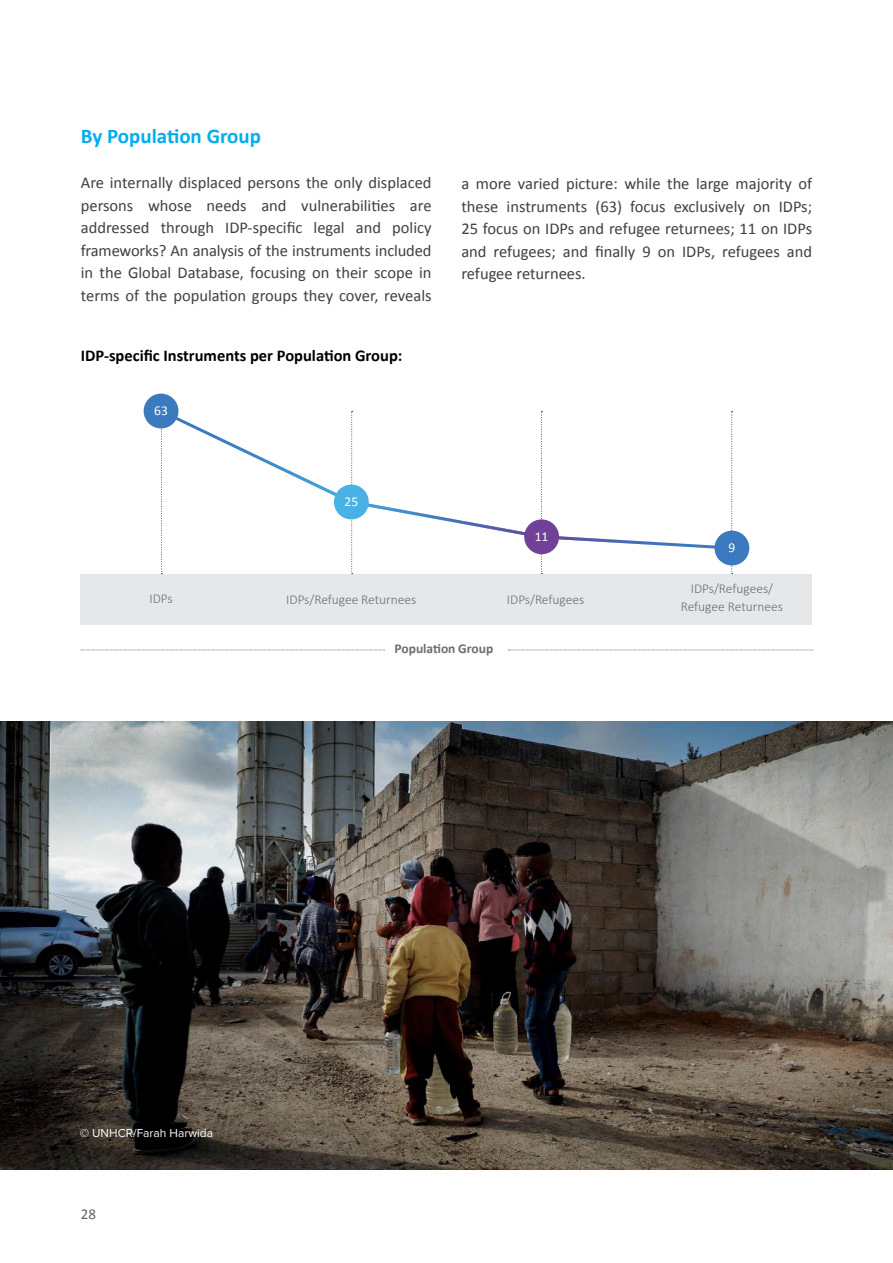
<style>
.page{position:relative;width:893px;height:1263px;background:#fff}
.page>*{position:absolute;margin:0;border:0;box-sizing:border-box;transform-origin:0 0}
.t1{font:700 21px "Calibri";color:#00aeef}
.t2{font:16.5px/22.5px "Calibri";color:#404041;text-align:justify}
.t3{font:700 16.5px "Calibri";color:#000}
.t4{font:15px "Calibri";color:#636366}
.t5{font:300 13.5px/18px "Calibri";color:#6c6d71;text-align:center}
.t6{font:700 13.5px "Calibri";color:#6c6d71}
.t7{font:13.5px "Calibri";color:#fff}
.t8{font:12px "Proxima Nova";color:#fff}
</style>
<div class="page">
<div style="left:81px;top:574px;width:731px;height:51px;background:#e5e7e8"></div>
<svg style="left:81px;top:650px;width:304px;height:1px"></svg>
<svg style="left:508px;top:650px;width:305px;height:1px"></svg>
<img style="left:0;top:722px;width:893px;height:447px">
<svg style="left:161px;top:551px;width:1px;height:23px"></svg>
<svg style="left:159px;top:408px;width:384px;height:132px"></svg>
<svg style="left:350px;top:411px;width:384px;height:163px"></svg>
<div style="left:334px;top:485px;width:35px;height:34px;background:#49b2e5;border-radius:50%"></div>
<div style="left:524px;top:519px;width:35px;height:35px;background:#714197;border-radius:50%"></div>
<div style="left:714px;top:531px;width:35px;height:34px;background:#3b7abe;border-radius:50%"></div>
<div style="left:144px;top:394px;width:34px;height:34px;background:#3b7abe;border-radius:50%"></div>
<p class="t1" style="left:81px;top:121px;width:182px">By Population Group</p>
<p class="t2" style="left:81px;top:171px;width:352px">Are internally displaced persons the only displaced persons whose needs and vulnerabilities are addressed through IDP-specific legal and policy frameworks? An analysis of the instruments included in the Global Database, focusing on their scope in terms of the population groups they cover, reveals</p>
<p class="t3" style="left:81px;top:344px;width:323px">IDP-specific Instruments per Population Group:</p>
<p class="t7" style="left:154px;top:401px;width:15px">63</p>
<p class="t2" style="left:461px;top:172px;width:352px">a more varied picture: while the large majority of these instruments (63) focus exclusively on IDPs; 25 focus on IDPs and refugee returnees; 11 on IDPs and refugees; and finally 9 on IDPs, refugees and refugee returnees.</p>
<p class="t7" style="left:344px;top:492px;width:15px">25</p>
<p class="t7" style="left:535px;top:527px;width:15px">11</p>
<p class="t7" style="left:728px;top:538px;width:8px">9</p>
<p class="t5" style="left:149px;top:590px;width:25px">IDPs</p>
<p class="t5" style="left:286px;top:591px;width:132px">IDPs/Refugee Returnees</p>
<p class="t5" style="left:507px;top:591px;width:79px">IDPs/Refugees</p>
<p class="t5" style="left:681px;top:579px;width:104px">IDPs/Refugees/<br>Refugee Returnees</p>
<p class="t6" style="left:394px;top:639px;width:100px">Population Group</p>
<p class="t8" style="left:80px;top:1124px;width:135px">© UNHCR/Farah Harwida</p>
<p class="t4" style="left:81px;top:1203px;width:17px">28</p>
</div>
